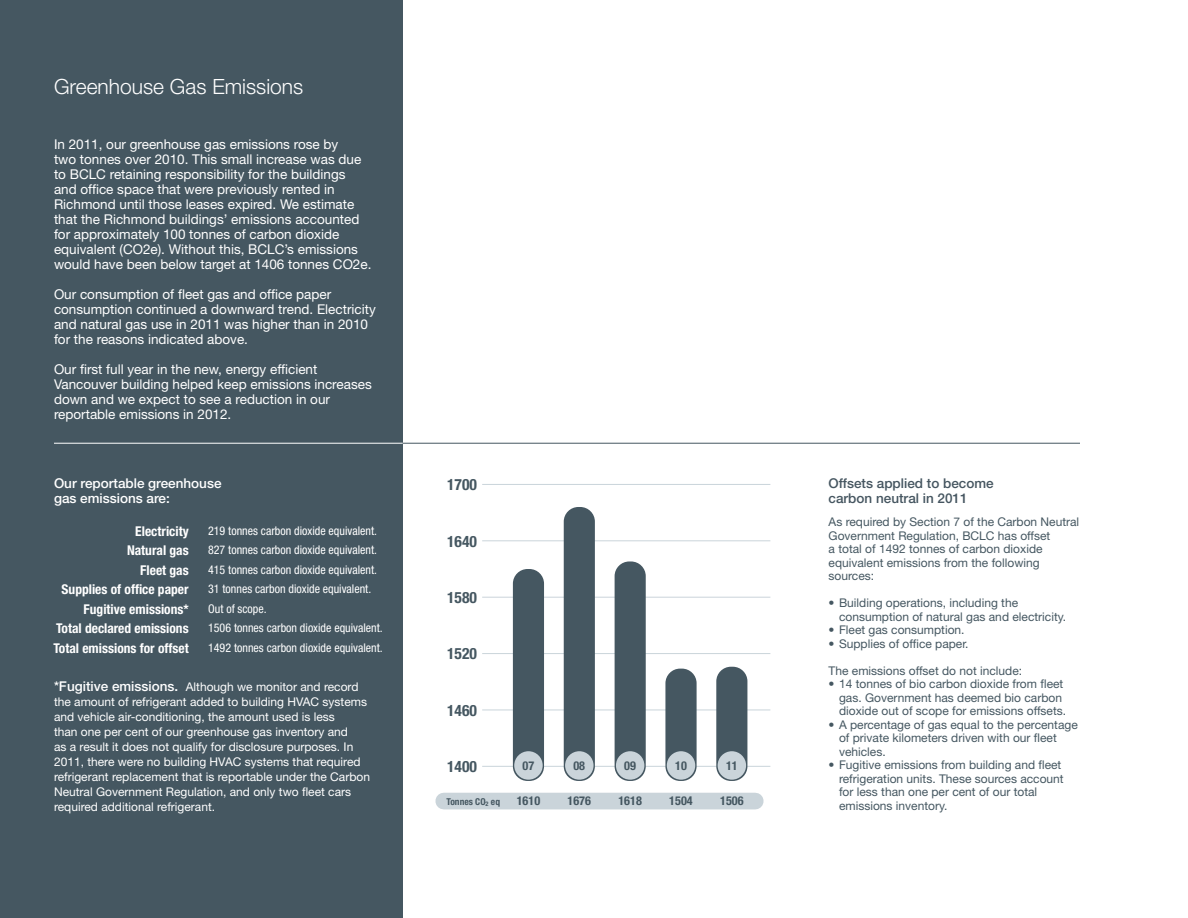
<style>
.page{position:relative;width:1188px;height:918px;background:#fff}
.page>*{position:absolute;margin:0;border:0;box-sizing:border-box;transform-origin:0 0}
.t1{font:300 21px "Helvetica Neue LT Std";color:#fff}
.t2{font:700 condensed 15.6px "Helvetica Neue LT Std";color:#455761}
.t3{font:13.5px/15px "Helvetica Neue LT Std";color:#fff}
.t4{font:700 condensed 13.5px/19.5px "Helvetica Neue LT Std";color:#fff;text-align:right}
.t5{font:500 13.5px/15px "Helvetica Neue LT Std";color:#455560}
.t6{font:500 13.5px/15px "Helvetica Neue LT Std";color:#fff}
.t7{font:700 condensed 12.15px "Helvetica Neue LT Std";color:#455761}
.t8{font:12px/13.5px "Helvetica Neue LT Std";color:#455761}
.t9{font:12px/15px "Helvetica Neue LT Std";color:#fff}
.t10{font:condensed 12px/19.5px "Helvetica Neue LT Std";color:#fff}
.t11{font:700 condensed 9.45px "Helvetica Neue LT Std";color:#455761}
.s1{font-weight:500;font-size:13.5px}
</style>
<div class="page">
<div style="left:0;top:0;width:403px;height:918px;background:#455761"></div>
<div style="left:444px;top:793px;width:311px;height:16px;background:#cad4da"></div>
<hr style="left:482px;top:766px;width:288px;height:1px;background:#cad4da">
<hr style="left:482px;top:710px;width:288px;height:1px;background:#cad4da">
<hr style="left:482px;top:653px;width:288px;height:1px;background:#cad4da">
<hr style="left:482px;top:597px;width:288px;height:1px;background:#cad4da">
<hr style="left:482px;top:540px;width:288px;height:1px;background:#cad4da">
<hr style="left:482px;top:484px;width:288px;height:1px;background:#cad4da">
<div style="left:716px;top:667px;width:31px;height:114px;background:#455761;border-radius:15px"></div>
<div style="left:665px;top:669px;width:32px;height:112px;background:#455761;border-radius:15px"></div>
<div style="left:615px;top:561px;width:31px;height:220px;background:#455761;border-radius:15px"></div>
<div style="left:564px;top:507px;width:31px;height:274px;background:#455761;border-radius:15px"></div>
<div style="left:513px;top:569px;width:31px;height:212px;background:#455761;border-radius:15px"></div>
<div style="left:514px;top:751px;width:29px;height:29px;background:#cad4da;border-radius:50%"></div>
<div style="left:565px;top:751px;width:29px;height:29px;background:#cad4da;border-radius:50%"></div>
<div style="left:616px;top:751px;width:28px;height:29px;background:#cad4da;border-radius:50%"></div>
<div style="left:667px;top:751px;width:28px;height:29px;background:#cad4da;border-radius:50%"></div>
<div style="left:718px;top:751px;width:28px;height:29px;background:#cad4da;border-radius:50%"></div>
<hr style="left:403px;top:443px;width:677px;height:1px;background:#455761">
<hr style="left:54px;top:443px;width:349px;height:1px;background:#fff">
<h1 class="t1" style="left:54px;top:74px;width:251px">Greenhouse Gas Emissions</h1>
<p class="t3" style="left:54px;top:136px;width:319px">In 2011, our greenhouse gas emissions rose by<br>two tonnes over 2010. This small increase was due to BCLC retaining responsibility for the buildings and office space that were previously rented in Richmond until those leases expired. We estimate that the Richmond buildings’ emissions accounted for approximately 100 tonnes of carbon dioxide equivalent (CO2e). Without this, BCLC’s emissions would have been below target at 1406 tonnes CO2e.</p>
<p class="t3" style="left:54px;top:286px;width:323px">Our consumption of fleet gas and office paper consumption continued a downward trend. Electricity and natural gas use in 2011 was higher than in 2010 for the reasons indicated above.</p>
<p class="t3" style="left:54px;top:361px;width:319px">Our first full year in the new, energy efficient Vancouver building helped keep emissions increases down and we expect to see a reduction in our reportable emissions in 2012.</p>
<p class="t6" style="left:54px;top:475px;width:169px">Our reportable greenhouse gas emissions are:</p>
<p class="t5" style="left:829px;top:475px;width:167px">Offsets applied to become carbon neutral in 2011</p>
<p class="t2" style="left:447px;top:475px;width:31px">1700</p>
<p class="t4" style="left:53px;top:521px;width:137px">Electricity<br>Natural gas<br>Fleet gas<br>Supplies of office paper<br>Fugitive emissions*<br>Total declared emissions<br>Total emissions for offset</p>
<p class="t10" style="left:208px;top:520px;width:176px">219 tonnes carbon dioxide equivalent.<br>827 tonnes carbon dioxide equivalent.<br>415 tonnes carbon dioxide equivalent.<br>31 tonnes carbon dioxide equivalent.<br>Out of scope.<br>1506 tonnes carbon dioxide equivalent.<br>1492 tonnes carbon dioxide equivalent.</p>
<p class="t9" style="left:54px;top:679px;width:318px"><span class="s1">*Fugitive emissions.</span> Although we monitor and record the amount of refrigerant added to building HVAC systems and vehicle air-conditioning, the amount used is less<br>than one per cent of our greenhouse gas inventory and<br>as a result it does not qualify for disclosure purposes. In 2011, there were no building HVAC systems that required refrigerant replacement that is reportable under the Carbon Neutral Government Regulation, and only two fleet cars required additional refrigerant.</p>
<p class="t2" style="left:447px;top:532px;width:31px">1640</p>
<p class="t2" style="left:447px;top:588px;width:31px">1580</p>
<p class="t2" style="left:447px;top:644px;width:31px">1520</p>
<p class="t2" style="left:447px;top:701px;width:31px">1460</p>
<p class="t2" style="left:447px;top:757px;width:31px">1400</p>
<p class="t7" style="left:523px;top:758px;width:13px">07</p>
<p class="t7" style="left:573px;top:758px;width:13px">08</p>
<p class="t7" style="left:624px;top:758px;width:13px">09</p>
<p class="t7" style="left:675px;top:758px;width:13px">10</p>
<p class="t7" style="left:726px;top:758px;width:13px">11</p>
<p class="t11" style="left:447px;top:796px;width:55px">Tonnes CO<sub>2</sub> eq</p>
<p class="t7" style="left:517px;top:794px;width:25px">1610</p>
<p class="t7" style="left:568px;top:794px;width:25px">1676</p>
<p class="t7" style="left:618px;top:794px;width:25px">1618</p>
<p class="t7" style="left:669px;top:794px;width:25px">1504</p>
<p class="t7" style="left:720px;top:794px;width:25px">1506</p>
<p class="t8" style="left:829px;top:515px;width:252px">As required by Section 7 of the Carbon Neutral Government Regulation, BCLC has offset<br>a total of 1492 tonnes of carbon dioxide equivalent emissions from the following sources:</p>
<p class="t8" style="left:839px;top:596px;width:229px;text-indent:-10px">• Building operations, including the consumption of natural gas and electricity.</p>
<p class="t8" style="left:829px;top:623px;width:138px">• Fleet gas consumption.</p>
<p class="t8" style="left:829px;top:636px;width:142px">• Supplies of office paper.</p>
<p class="t8" style="left:829px;top:663px;width:195px">The emissions offset do not include:</p>
<p class="t8" style="left:839px;top:677px;width:229px;text-indent:-10px">• 14 tonnes of bio carbon dioxide from fleet gas. Government has deemed bio carbon dioxide out of scope for emissions offsets.</p>
<p class="t8" style="left:839px;top:717px;width:240px;text-indent:-10px">• A percentage of gas equal to the percentage of private kilometers driven with our fleet vehicles.</p>
<p class="t8" style="left:839px;top:758px;width:226px;text-indent:-10px">• Fugitive emissions from building and fleet refrigeration units. These sources account for less than one per cent of our total emissions inventory.</p>
</div>
